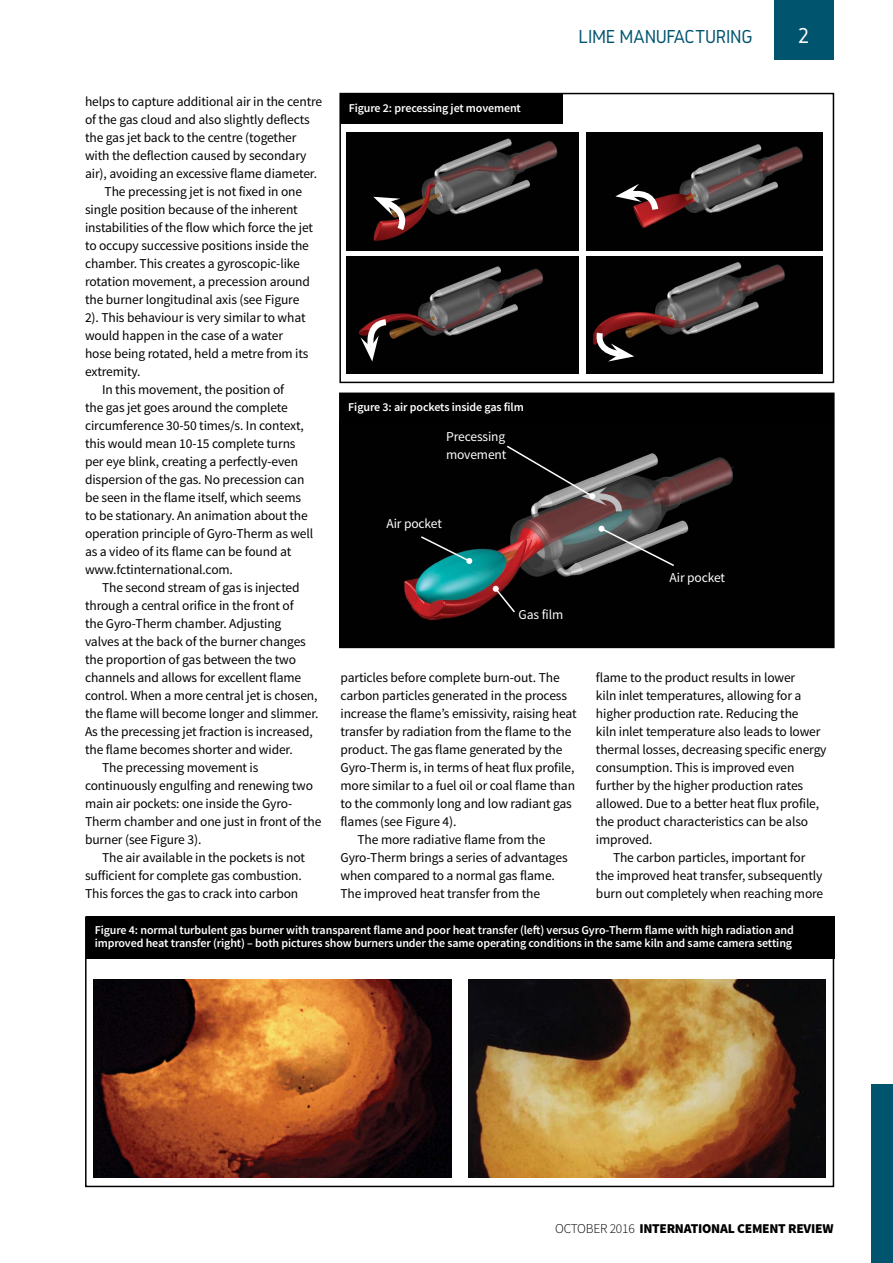
<style>
.page{position:relative;width:893px;height:1263px;background:#fff}
.page>*{position:absolute;margin:0;border:0;box-sizing:border-box;transform-origin:0 0}
.t1{font:22.5px "Gidole";color:#fff}
.t2{font:19.5px "Gidole";letter-spacing:-.02em;color:#00546e}
.t3{font:13.5px "Source Sans Pro";letter-spacing:-.01em;color:#000}
.t4{font:13.5px/18px "Source Sans Pro";letter-spacing:-.01em;color:#fff}
.t5{font:900 13.5px "Source Sans Pro";letter-spacing:-.02em;color:#000}
.t6{font:600 12px/13.5px "Source Sans Pro";letter-spacing:-.01em;color:#fff}
.s1{font-weight:300}
</style>
<div class="page">
<div style="left:872px;top:1084px;width:21px;height:179px;background:#00546e"></div>
<div style="left:774px;top:0;width:59px;height:60px;background:#00546e"></div>
<div style="left:339px;top:93px;width:495px;height:290px;border:2px solid #000"></div>
<div style="left:340px;top:95px;width:222px;height:29px;background:#000"></div>
<img style="left:94px;top:979px;width:357px;height:198px">
<img style="left:468px;top:979px;width:357px;height:198px">
<div style="left:86px;top:916px;width:749px;height:43px;background:#000"></div>
<img style="left:347px;top:133px;width:231px;height:117px">
<img style="left:587px;top:133px;width:236px;height:117px">
<img style="left:347px;top:256px;width:231px;height:118px">
<img style="left:587px;top:256px;width:236px;height:117px">
<svg style="left:344px;top:648px;width:37px;height:1px"></svg>
<img style="left:342px;top:423px;width:490px;height:222px">
<div style="left:339px;top:393px;width:496px;height:255px;border:2px solid #000"></div>
<div style="left:340px;top:393px;width:493px;height:30px;background:#000"></div>
<svg style="left:598px;top:526px;width:78px;height:41px;background:#525353"></svg>
<svg style="left:493px;top:586px;width:23px;height:28px"></svg>
<svg style="left:360px;top:316px;width:32px;height:45px"></svg>
<svg style="left:595px;top:326px;width:39px;height:35px"></svg>
<svg style="left:373px;top:195px;width:31px;height:42px"></svg>
<svg style="left:615px;top:184px;width:47px;height:32px"></svg>
<svg style="left:419px;top:535px;width:53px;height:47px;background:#135a5b"></svg>
<svg style="left:505px;top:444px;width:120px;height:73px;background:#312c2c"></svg>
<h2 class="t2" style="left:579px;top:26px;width:176px">LIME MANUFACTURING</h2>
<h1 class="t1" style="left:798px;top:23px;width:13px">2</h1>
<p class="t3" style="left:85px;top:93px;width:239px">helps to capture additional air in the centre</p>
<p class="t3" style="left:85px;top:111px;width:226px">of the gas cloud and also slightly deflects</p>
<p class="t3" style="left:85px;top:129px;width:213px">the gas jet back to the centre (together</p>
<p class="t3" style="left:85px;top:147px;width:223px">with the deflection caused by secondary</p>
<p class="t3" style="left:85px;top:165px;width:233px">air), avoiding an excessive flame diameter.</p>
<p class="t3" style="left:105px;top:183px;width:199px">The precessing jet is not fixed in one</p>
<p class="t3" style="left:85px;top:201px;width:214px">single position because of the inherent</p>
<p class="t3" style="left:85px;top:219px;width:229px">instabilities of the flow which force the jet</p>
<p class="t3" style="left:85px;top:237px;width:225px">to occupy successive positions inside the</p>
<p class="t3" style="left:85px;top:255px;width:216px">chamber. This creates a gyroscopic-like</p>
<p class="t3" style="left:85px;top:273px;width:226px">rotation movement, a precession around</p>
<p class="t3" style="left:85px;top:291px;width:216px">the burner longitudinal axis (see Figure</p>
<p class="t3" style="left:85px;top:309px;width:222px">2). This behaviour is very similar to what</p>
<p class="t3" style="left:85px;top:327px;width:200px">would happen in the case of a water</p>
<p class="t3" style="left:85px;top:345px;width:225px">hose being rotated, held a metre from its</p>
<p class="t3" style="left:85px;top:363px;width:57px">extremity.</p>
<p class="t3" style="left:102px;top:381px;width:184px">In this movement, the position of</p>
<p class="t3" style="left:85px;top:399px;width:204px">the gas jet goes around the complete</p>
<p class="t3" style="left:85px;top:417px;width:220px">circumference 30-50 times/s. In context,</p>
<p class="t3" style="left:85px;top:435px;width:212px">this would mean 10-15 complete turns</p>
<p class="t3" style="left:85px;top:453px;width:215px">per eye blink, creating a perfectly-even</p>
<p class="t3" style="left:85px;top:471px;width:221px">dispersion of the gas. No precession can</p>
<p class="t3" style="left:85px;top:489px;width:217px">be seen in the flame itself, which seems</p>
<p class="t3" style="left:85px;top:507px;width:224px">to be stationary. An animation about the</p>
<p class="t3" style="left:85px;top:525px;width:230px">operation principle of Gyro-Therm as well</p>
<p class="t3" style="left:85px;top:543px;width:208px">as a video of its flame can be found at</p>
<p class="t3" style="left:85px;top:561px;width:149px">www.fctinternational.com.</p>
<p class="t3" style="left:102px;top:579px;width:199px">The second stream of gas is injected</p>
<p class="t3" style="left:85px;top:597px;width:210px">through a central orifice in the front of</p>
<p class="t3" style="left:85px;top:615px;width:198px">the Gyro-Therm chamber. Adjusting</p>
<p class="t3" style="left:85px;top:633px;width:222px">valves at the back of the burner changes</p>
<p class="t3" style="left:85px;top:651px;width:213px">the proportion of gas between the two</p>
<p class="t3" style="left:85px;top:669px;width:218px">channels and allows for excellent flame</p>
<p class="t3" style="left:85px;top:687px;width:234px">control. When a more central jet is chosen,</p>
<p class="t3" style="left:85px;top:705px;width:235px">the flame will become longer and slimmer.</p>
<p class="t3" style="left:85px;top:723px;width:229px">As the precessing jet fraction is increased,</p>
<p class="t3" style="left:85px;top:741px;width:209px">the flame becomes shorter and wider.</p>
<p class="t3" style="left:102px;top:759px;width:158px">The precessing movement is</p>
<p class="t3" style="left:85px;top:777px;width:230px">continuously engulfing and renewing two</p>
<p class="t3" style="left:85px;top:795px;width:209px">main air pockets: one inside the Gyro-</p>
<p class="t3" style="left:85px;top:813px;width:238px">Therm chamber and one just in front of the</p>
<p class="t3" style="left:85px;top:831px;width:118px">burner (see Figure 3).</p>
<p class="t3" style="left:102px;top:849px;width:204px">The air available in the pockets is not</p>
<p class="t3" style="left:85px;top:867px;width:218px">sufficient for complete gas combustion.</p>
<p class="t3" style="left:85px;top:885px;width:215px">This forces the gas to crack into carbon</p>
<p class="t6" style="left:349px;top:102px;width:174px">Figure 2: precessing jet movement</p>
<p class="t6" style="left:348px;top:400px;width:177px">Figure 3: air pockets inside gas film</p>
<p class="t4" style="left:446px;top:428px;width:62px">Precessing movement</p>
<p class="t4" style="left:387px;top:514px;width:57px">Air pocket</p>
<p class="t4" style="left:519px;top:606px;width:46px">Gas film</p>
<p class="t3" style="left:340px;top:669px;width:221px">particles before complete burn-out. The</p>
<p class="t3" style="left:340px;top:687px;width:228px">carbon particles generated in the process</p>
<p class="t3" style="left:340px;top:705px;width:238px">increase the flame’s emissivity, raising heat</p>
<p class="t3" style="left:340px;top:723px;width:232px">transfer by radiation from the flame to the</p>
<p class="t3" style="left:340px;top:741px;width:223px">product. The gas flame generated by the</p>
<p class="t3" style="left:340px;top:759px;width:235px">Gyro-Therm is, in terms of heat flux profile,</p>
<p class="t3" style="left:340px;top:777px;width:236px">more similar to a fuel oil or coal flame than</p>
<p class="t3" style="left:340px;top:795px;width:233px">to the commonly long and low radiant gas</p>
<p class="t3" style="left:340px;top:813px;width:117px">flames (see Figure 4).</p>
<p class="t3" style="left:358px;top:831px;width:189px">The more radiative flame from the</p>
<p class="t3" style="left:340px;top:849px;width:229px">Gyro-Therm brings a series of advantages</p>
<p class="t3" style="left:340px;top:867px;width:216px">when compared to a normal gas flame.</p>
<p class="t3" style="left:340px;top:885px;width:201px">The improved heat transfer from the</p>
<p class="t4" style="left:670px;top:569px;width:57px">Air pocket</p>
<p class="t3" style="left:596px;top:669px;width:201px">flame to the product results in lower</p>
<p class="t3" style="left:596px;top:687px;width:207px">kiln inlet temperatures, allowing for a</p>
<p class="t3" style="left:596px;top:705px;width:204px">higher production rate. Reducing the</p>
<p class="t3" style="left:596px;top:723px;width:226px">kiln inlet temperature also leads to lower</p>
<p class="t3" style="left:596px;top:741px;width:232px">thermal losses, decreasing specific energy</p>
<p class="t3" style="left:596px;top:759px;width:200px">consumption. This is improved even</p>
<p class="t3" style="left:596px;top:777px;width:209px">further by the higher production rates</p>
<p class="t3" style="left:596px;top:795px;width:225px">allowed. Due to a better heat flux profile,</p>
<p class="t3" style="left:596px;top:813px;width:214px">the product characteristics can be also</p>
<p class="t3" style="left:596px;top:831px;width:58px">improved.</p>
<p class="t3" style="left:613px;top:849px;width:194px">The carbon particles, important for</p>
<p class="t3" style="left:596px;top:867px;width:228px">the improved heat transfer, subsequently</p>
<p class="t3" style="left:596px;top:885px;width:229px">burn out completely when reaching more</p>
<p class="t6" style="left:95px;top:923px;width:701px">Figure 4: normal turbulent gas burner with transparent flame and poor heat transfer (left) versus Gyro-Therm flame with high radiation and improved heat transfer (right) – both pictures show burners under the same operating conditions in the same kiln and same camera setting</p>
<p class="t5" style="left:555px;top:1220px;width:280px"><span class="s1">OCTOBER 2016</span> INTERNATIONAL CEMENT REVIEW</p>
</div>
